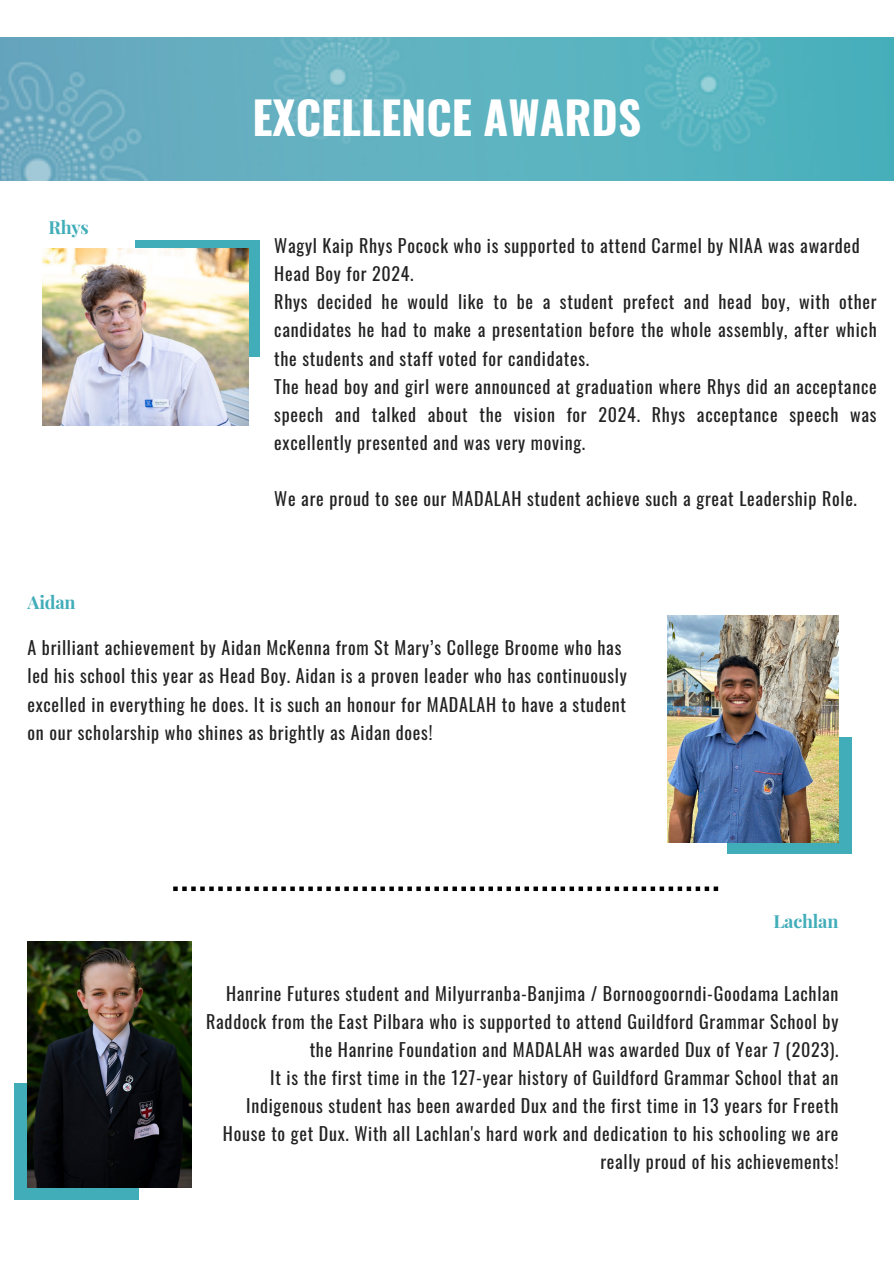
<style>
.page{position:relative;width:894px;height:1264px;background:#fff}
.page>*{position:absolute;margin:0;border:0;box-sizing:border-box;transform-origin:0 0}
.t1{font:700 45px "Oswald";color:#fff}
.t2{font:18px/28.2px "Oswald";letter-spacing:.04em;color:#222;text-align:right}
.t3{font:700 18px "Playfair Display";letter-spacing:-.01em;color:#41adb9}
</style>
<div class="page">
<img style="left:0;top:37px;width:893px;height:143px">
<div style="left:14px;top:1083px;width:124px;height:116px;background:#41adb9"></div>
<div style="left:727px;top:736px;width:124px;height:117px;background:#41adb9"></div>
<img style="left:667px;top:615px;width:171px;height:227px">
<div style="left:136px;top:240px;width:124px;height:116px;background:#41adb9"></div>
<svg style="left:173px;top:886px;width:545px;height:5px"></svg>
<img style="left:42px;top:248px;width:206px;height:177px">
<img style="left:27px;top:941px;width:165px;height:246px">
<p class="t3" style="left:48px;top:215px;width:42px">Rhys</p>
<p class="t3" style="left:27px;top:589px;width:50px">Aidan</p>
<p class="t1" style="left:252px;top:82px;width:390px">EXCELLENCE AWARDS</p>
<p class="t2" style="left:274px;top:231px;width:587px;text-align:left">Wagyl Kaip Rhys Pocock who is supported to attend Carmel by NIAA was awarded<br>Head Boy for 2024.</p>
<p class="t2" style="left:274px;top:287px;width:603px;text-align:justify">Rhys decided he would like to be a student prefect and head boy, with other candidates he had to make a presentation before the whole assembly, after which the students and staff voted for candidates.</p>
<h2 class="t2" style="left:274px;top:371px;width:603px;text-align:justify">The head boy and girl were announced at graduation where Rhys did an acceptance speech and talked about the vision for 2024. Rhys acceptance speech was excellently presented and was very moving.</h2>
<p class="t2" style="left:274px;top:484px;width:584px">We are proud to see our MADALAH student achieve such a great Leadership Role.</p>
<p class="t2" style="left:27px;top:633px;width:600px;text-align:left">A brilliant achievement by Aidan McKenna from St Mary’s College Broome who has led his school this year as Head Boy. Aidan is a proven leader who has continuously excelled in everything he does. It is such an honour for MADALAH to have a student on our scholarship who shines as brightly as Aidan does!</p>
<p class="t3" style="left:773px;top:908px;width:67px">Lachlan</p>
<p class="t2" style="left:206px;top:978px;width:633px">Hanrine Futures student and Milyurranba-Banjima / Bornoogoorndi-Goodama Lachlan<br>Raddock from the East Pilbara who is supported to attend Guildford Grammar School by the Hanrine Foundation and MADALAH was awarded Dux of Year 7 (2023).</p>
<h2 class="t2" style="left:223px;top:1062px;width:617px">It is the first time in the 127-year history of Guildford Grammar School that an Indigenous student has been awarded Dux and the first time in 13 years for Freeth House to get Dux. With all Lachlan's hard work and dedication to his schooling we are really proud of his achievements!</h2>
</div>
